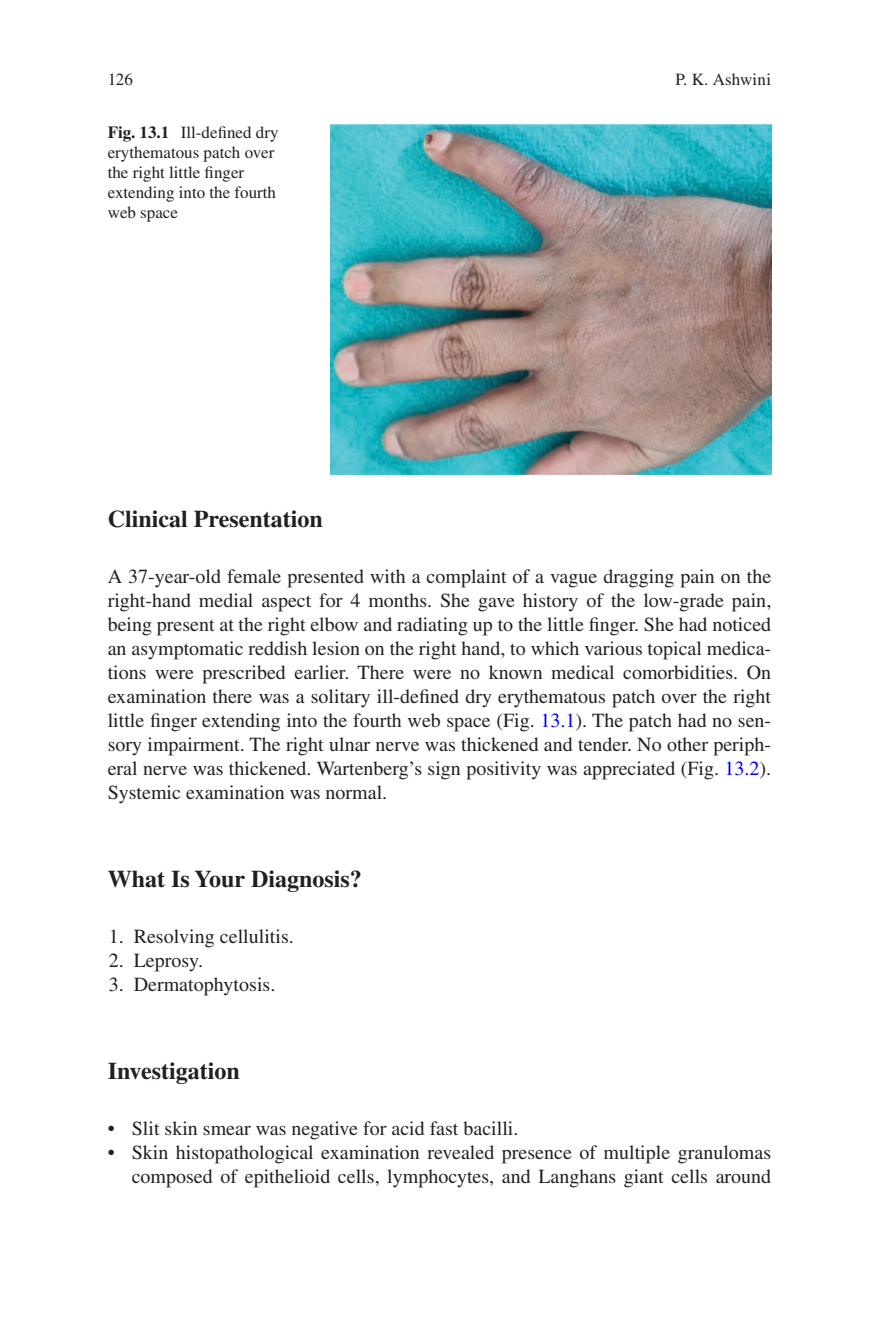
<style>
.page{position:relative;width:879px;height:1333px;background:#fff}
.page>*{position:absolute;margin:0;border:0;box-sizing:border-box;transform-origin:0 0}
._1_hd{font:700 24px "Times LT Std";color:#231f20}
.Text_flush{font:20px/24px "Times LT Std";color:#231f20;text-align:justify}
.t1{font:17px/20px "Times LT Std";color:#231f20}
.s1{font-weight:700}
.s2{color:#00f}
</style>
<div class="page">
<img style="left:330px;top:124px;width:441px;height:350px">
<p class="t1" style="left:108px;top:69px;width:27px">126</p>
<p class="t1" style="left:108px;top:122px;width:172px"><span class="s1">Fig. 13.1</span> Ill-defined dry erythematous patch over the right little finger extending into the fourth web space</p>
<h2 class="_1_hd" style="left:108px;top:504px;width:216px">Clinical Presentation</h2>
<p class="t1" style="left:675px;top:69px;width:97px">P. K. Ashwini</p>
<p class="Text_flush" style="left:108px;top:564px;width:665px">A 37-year-old female presented with a complaint of a vague dragging pain on the right-hand medial aspect for 4 months. She gave history of the low-grade pain, being present at the right elbow and radiating up to the little finger. She had noticed an asymptomatic reddish lesion on the right hand, to which various topical medica&shy;tions were prescribed earlier. There were no known medical comorbidities. On examination there was a solitary ill-defined dry erythematous patch over the right little finger extending into the fourth web space (Fig. <span class="s2">13.1</span>). The patch had no sen&shy;sory impairment. The right ulnar nerve was thickened and tender. No other periph&shy;eral nerve was thickened. Wartenberg’s sign positivity was appreciated (Fig. <span class="s2">13.2</span>).<br>Systemic examination was normal.</p>
<h2 class="_1_hd" style="left:108px;top:864px;width:256px">What Is Your Diagnosis?</h2>
<p class="Text_flush" style="left:109px;top:924px;width:187px">1. Resolving cellulitis.</p>
<p class="Text_flush" style="left:109px;top:948px;width:96px">2. Leprosy.</p>
<p class="Text_flush" style="left:109px;top:972px;width:168px">3. Dermatophytosis.</p>
<h2 class="_1_hd" style="left:108px;top:1056px;width:134px">Investigation</h2>
<p class="Text_flush" style="left:108px;top:1116px;width:412px">• Slit skin smear was negative for acid fast bacilli.</p>
<p class="Text_flush" style="left:108px;top:1140px;width:665px;text-align:right">• Skin histopathological examination revealed presence of multiple granulomas composed of epithelioid cells, lymphocytes, and Langhans giant cells around</p>
</div>
